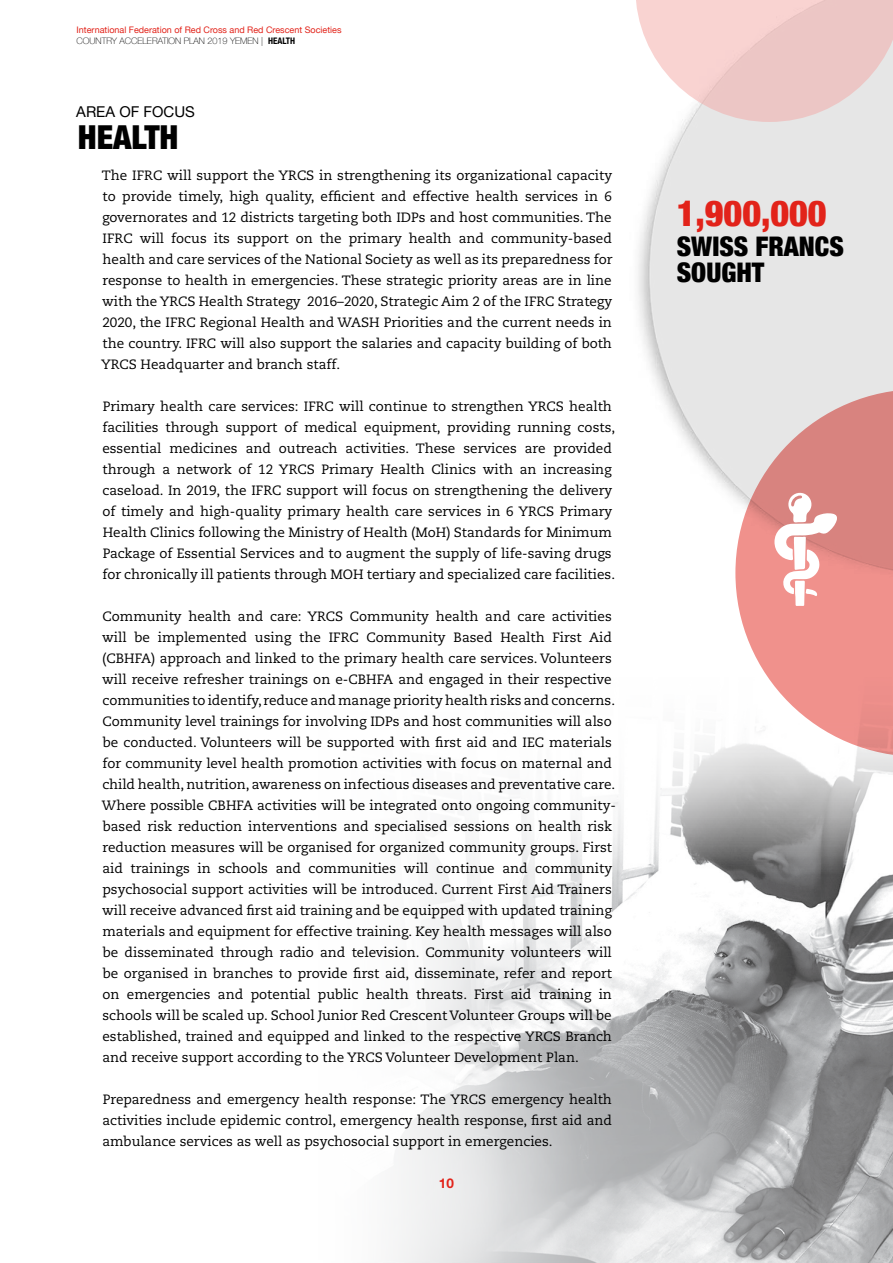
<style>
.page{position:relative;width:893px;height:1263px;background:#fff}
.page>*{position:absolute;margin:0;border:0;box-sizing:border-box;transform-origin:0 0}
.t1{font:900 condensed 36px "Helvetica Neue";color:#e2231a}
.t2{font:900 condensed 33px "Helvetica Neue";color:#000}
.t3{font:900 condensed 27px/25.5px "Helvetica Neue";color:#000}
.t4{font:15px "Helvetica Neue LT Std";color:#000}
.t5{font:13.5px/21px "Caecilia LT Std";color:#000;text-align:justify}
.t6{font:700 13.5px "Helvetica Neue LT Std";color:#e2231a}
.t7{font:9px/10.8px "Helvetica Neue";color:#e2231a}
.s1{font-weight:100;color:#000}
.s2{font-weight:700;font-stretch:condensed;color:#000}
</style>
<div class="page">
<img style="left:393px;top:746px;width:500px;height:517px">
<img style="left:638px;top:122px;width:255px;height:376px">
<svg style="left:636px;top:0;width:257px;height:122px"></svg>
<svg style="left:735px;top:389px;width:158px;height:368px"></svg>
<svg style="left:774px;top:492px;width:64px;height:114px"></svg>
<p class="t7" style="left:77px;top:25px;width:267px">International Federation of Red Cross and Red Crescent Societies<br><span class="s1">COUNTRY ACCELERATION PLAN 2019 YEMEN |</span> <span class="s2">health</span></p>
<p class="t4" style="left:76px;top:103px;width:120px">AREA OF FOCUS</p>
<h2 class="t2" style="left:78px;top:110px;width:102px">HEALTH</h2>
<p class="t5" style="left:101px;top:165px;width:513px">The IFRC will support the YRCS in strengthening its organizational capacity to provide timely, high quality, efficient and effective health services in 6 governorates and 12 districts targeting both IDPs and host communities. The IFRC will focus its support on the primary health and community-based health and care services of the National Society as well as its preparedness for response to health in emergencies. These strategic priority areas are in line with the YRCS Health Strategy 2016–2020, Strategic Aim 2 of the IFRC Strategy 2020, the IFRC Regional Health and WASH Priorities and the current needs in the country. IFRC will also support the salaries and capacity building of both YRCS Headquarter and branch staff.</p>
<p class="t5" style="left:102px;top:396px;width:514px;text-align:left">Primary health care services: IFRC will continue to strengthen YRCS health facilities through support of medical equipment, providing running costs, essential medicines and outreach activities. These services are provided through a network of 12 YRCS Primary Health Clinics with an increasing caseload. In 2019, the IFRC support will focus on strengthening the delivery of timely and high-quality primary health care services in 6 YRCS Primary Health Clinics following the Ministry of Health (MoH) Standards for Minimum Package of Essential Services and to augment the supply of life-saving drugs for chronically ill patients through MOH tertiary and specialized care facilities.</p>
<p class="t5" style="left:102px;top:606px;width:516px;text-align:left">Community health and care: YRCS Community health and care activities will be implemented using the IFRC Community Based Health First Aid (CBHFA) approach and linked to the primary health care services. Volunteers will receive refresher trainings on e-CBHFA and engaged in their respective communities to identify, reduce and manage priority health risks and concerns.<br>Community level trainings for involving IDPs and host communities will also be conducted. Volunteers will be supported with first aid and IEC materials for community level health promotion activities with focus on maternal and child health, nutrition, awareness on infectious diseases and preventative care.<br>Where possible CBHFA activities will be integrated onto ongoing community&shy;based risk reduction interventions and specialised sessions on health risk reduction measures will be organised for organized community groups. First aid trainings in schools and communities will continue and community psychosocial support activities will be introduced. Current First Aid Trainers will receive advanced first aid training and be equipped with updated training materials and equipment for effective training. Key health messages will also be disseminated through radio and television. Community volunteers will be organised in branches to provide first aid, disseminate, refer and report on emergencies and potential public health threats. First aid training in schools will be scaled up. School Junior Red Crescent Volunteer Groups will be established, trained and equipped and linked to the respective YRCS Branch and receive support according to the YRCS Volunteer Development Plan.</p>
<p class="t5" style="left:102px;top:1089px;width:511px">Preparedness and emergency health response: The YRCS emergency health activities include epidemic control, emergency health response, first aid and ambulance services as well as psychosocial support in emergencies.</p>
<p class="t6" style="left:439px;top:1174px;width:17px">10</p>
<h1 class="t1" style="left:677px;top:183px;width:151px">1,900,000</h1>
<h3 class="t3" style="left:677px;top:232px;width:169px">SWISS FRANCS<br>SOUGHT</h3>
</div>
